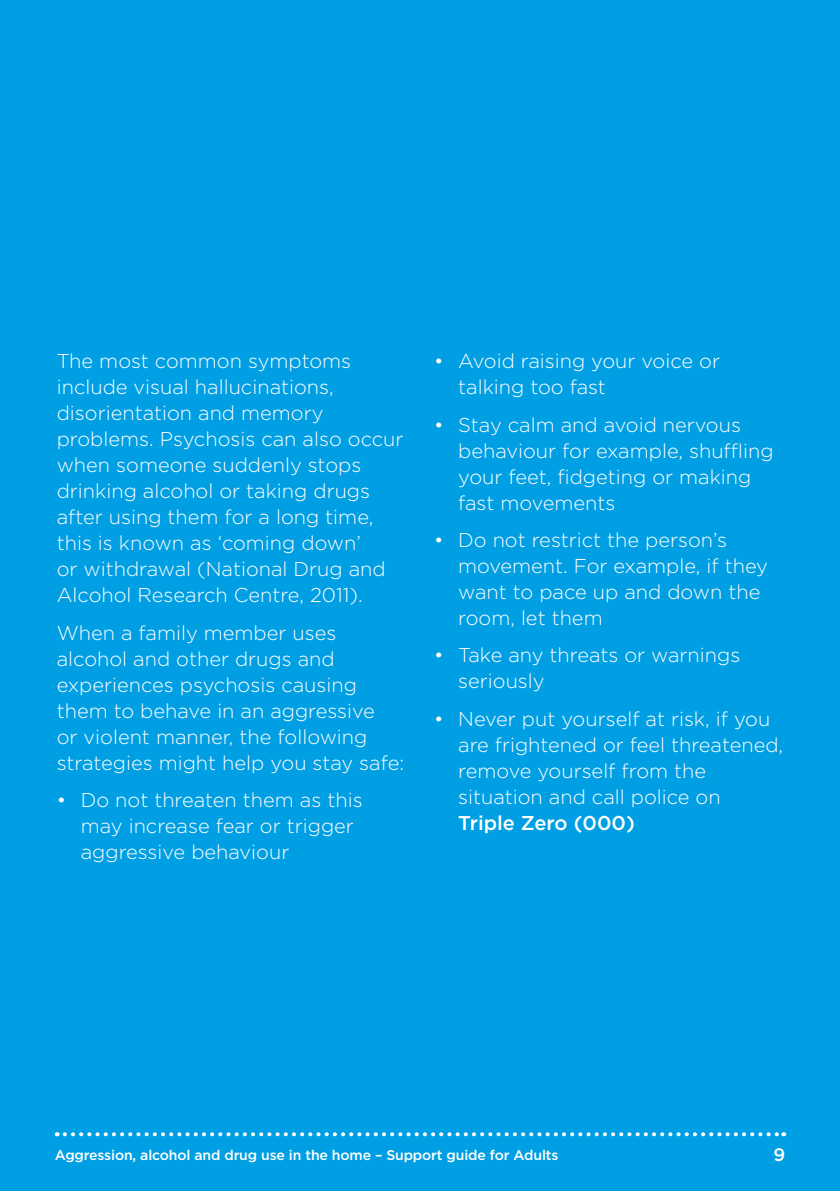
<style>
.page{position:relative;width:840px;height:1191px;background:#fff}
.page>*{position:absolute;margin:0;border:0;box-sizing:border-box;transform-origin:0 0}
.t1{font:300 20px/26px "Gotham";color:#fff}
.t2{font:500 18px "Gotham";color:#fff}
.t3{font:500 14px "Gotham";letter-spacing:-.01em;color:#fff}
.s1{font-weight:500}
</style>
<div class="page">
<div style="left:0;top:0;width:839px;height:1191px;background:#009fe3"></div>
<svg style="left:65px;top:1132px;width:718px;height:4px"></svg>
<p class="t1" style="left:57px;top:348px;width:348px">The most common symptoms include visual hallucinations, disorientation and memory problems. Psychosis can also occur when someone suddenly stops drinking alcohol or taking drugs after using them for a long time, this is known as ‘coming down’<br>or withdrawal (National Drug and<br>Alcohol Research Centre, 2011).</p>
<p class="t1" style="left:57px;top:619px;width:349px">When a family member uses alcohol and other drugs and experiences psychosis causing them to behave in an aggressive<br>or violent manner, the following strategies might help you stay safe:</p>
<p class="t1" style="left:81px;top:787px;width:283px;text-indent:-24px">• Do not threaten them as this may increase fear or trigger aggressive behaviour</p>
<p class="t1" style="left:458px;top:348px;width:263px;text-indent:-24px">• Avoid raising your voice or talking too fast</p>
<p class="t1" style="left:458px;top:411px;width:317px;text-indent:-24px">• Stay calm and avoid nervous behaviour for example, shuffling your feet, fidgeting or making fast movements</p>
<p class="t1" style="left:458px;top:527px;width:311px;text-indent:-24px">• Do not restrict the person’s movement. For example, if they want to pace up and down the room, let them</p>
<p class="t1" style="left:458px;top:642px;width:283px;text-indent:-24px">• Take any threats or warnings seriously</p>
<p class="t1" style="left:458px;top:705px;width:326px;text-indent:-24px">• Never put yourself at risk, if you are frightened or feel threatened, remove yourself from the situation and call police on<br><span class="s1">Triple Zero (000)</span></p>
<p class="t3" style="left:55px;top:1146px;width:505px">Aggression, alcohol and drug use in the home – Support guide for Adults</p>
<p class="t2" style="left:773px;top:1144px;width:13px">9</p>
</div>
